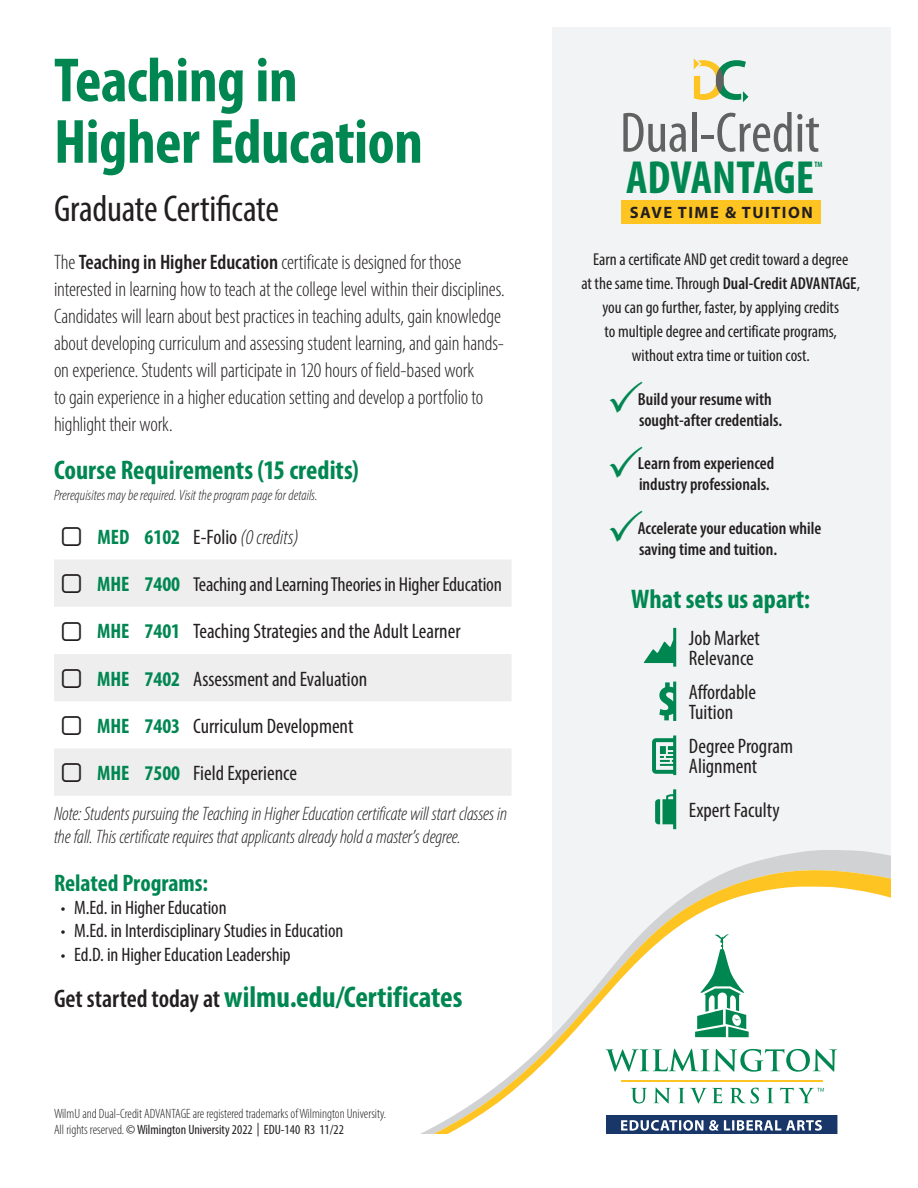
<style>
.page{position:relative;width:918px;height:1188px;background:#fff}
.page>*{position:absolute;margin:0;border:0;box-sizing:border-box;transform-origin:0 0}
.t1{font:700 condensed 63px/61.5px "Myriad Pro";letter-spacing:-.01em;color:#008751}
.t2{font:condensed 57.15px "Myriad Pro";color:#616161}
.t3{font:700 condensed 46.65px "Myriad Pro";color:#008751}
.t4{font:condensed 37.5px "Myriad Pro";letter-spacing:-.01em;color:#231f20}
.t5{font:700 condensed 30px "Myriad Pro";color:#008751}
.t6{font:700 condensed 27px "Myriad Pro";color:#008751}
.t7{font:700 condensed 24px "Myriad Pro";color:#008751}
.t8{font:300 condensed 21px/27px "Myriad Pro";letter-spacing:-.01em;color:#231f20}
.t9{font:condensed 21px/19.5px "Myriad Pro";color:#231f20}
.t10{font:italic 300 condensed 21px "Myriad Pro";color:#231f20}
.t11{font:condensed 20.25px "Myriad Pro";letter-spacing:-.01em;color:#231f20}
.t12{font:italic 300 condensed 19.5px/23.4px "Myriad Pro";letter-spacing:-.01em;color:#231f20}
.t13{font:condensed 19.5px "Myriad Pro";letter-spacing:-.005em;color:#231f20}
.t14{font:600 condensed 17.55px/21px "Myriad Pro";color:#231f20}
.t15{font:condensed 17.25px/24px "Myriad Pro";color:#231f20;text-align:center}
.t16{font:700 16.5px "Myriad Pro";letter-spacing:.09em;color:#231f20}
.t17{font:italic 300 condensed 15px "Myriad Pro";color:#231f20}
.t18{font:300 condensed 13.5px/16.2px "Myriad Pro";color:#231f20}
.t19{font:700 condensed 7.8px "Myriad Pro";color:#008751}
.s1{font-weight:600}
.s2{font-weight:700;font-style:normal;color:#008751}
.s3{font-weight:400;font-style:normal}
.s4{font-weight:700;font-size:21px;color:#008751}
.s5{font-weight:700;color:#008751}
.s6{font-weight:300}
.s7{font-weight:600;font-size:25.5px;color:#231f20}
.s8{font-weight:400}
</style>
<div class="page">
<div style="left:552px;top:27px;width:339px;height:822px;background:#f2f3f4"></div>
<div style="left:621px;top:201px;width:200px;height:23px;background:#fec422"></div>
<svg style="left:694px;top:58px;width:54px;height:44px"></svg>
<svg style="left:644px;top:628px;width:32px;height:39px"></svg>
<svg style="left:659px;top:682px;width:17px;height:39px"></svg>
<svg style="left:652px;top:735px;width:24px;height:40px"></svg>
<svg style="left:655px;top:789px;width:21px;height:40px"></svg>
<svg style="left:420px;top:849px;width:471px;height:285px"></svg>
<svg style="left:434px;top:867px;width:457px;height:267px"></svg>
<svg style="left:54px;top:560px;width:457px;height:236px;fill:#eeeeef"></svg>
<svg style="left:610px;top:381px;width:32px;height:32px"></svg>
<svg style="left:610px;top:445px;width:32px;height:32px"></svg>
<svg style="left:610px;top:510px;width:32px;height:32px"></svg>
<svg style="left:62px;top:574px;width:19px;height:19px"></svg>
<svg style="left:62px;top:622px;width:19px;height:19px"></svg>
<svg style="left:62px;top:669px;width:19px;height:19px"></svg>
<svg style="left:62px;top:716px;width:19px;height:19px"></svg>
<svg style="left:62px;top:763px;width:19px;height:19px"></svg>
<h1 class="t1" style="left:54px;top:48px;width:371px">Teaching in<br>Higher Education</h1>
<h3 class="t4" style="left:54px;top:186px;width:226px">Graduate Certificate</h3>
<p class="t8" style="left:54px;top:248px;width:452px">The <span class="s1">Teaching in Higher Education</span> certificate is designed for those interested in learning how to teach at the college level within their disciplines.<br>Candidates will learn about best practices in teaching adults, gain knowledge about developing curriculum and assessing student learning, and gain hands&shy;on experience. Students will participate in 120 hours of field-based work<br>to gain experience in a higher education setting and develop a portfolio to highlight their work.</p>
<p class="t6" style="left:54px;top:453px;width:306px">Course Requirements (15 credits)</p>
<p class="t17" style="left:54px;top:486px;width:265px">Prerequisites may be required. Visit the program page for details.</p>
<p class="t10" style="left:97px;top:524px;width:203px"><span class="s2">MED 6102</span> <span class="s3">E-Folio</span> (0 credits)</p>
<p class="t11" style="left:97px;top:572px;width:406px"><span class="s4">MHE 7400</span> Teaching and Learning Theories in Higher Education</p>
<p class="t9" style="left:97px;top:621px;width:365px"><span class="s5">MHE 7401</span> Teaching Strategies and the Adult Learner</p>
<p class="t9" style="left:97px;top:669px;width:272px"><span class="s5">MHE 7402</span> Assessment and Evaluation</p>
<p class="t9" style="left:97px;top:716px;width:258px"><span class="s5">MHE 7403</span> Curriculum Development</p>
<p class="t9" style="left:97px;top:763px;width:201px"><span class="s5">MHE 7500</span> Field Experience</p>
<p class="t12" style="left:54px;top:802px;width:455px">Note: Students pursuing the Teaching in Higher Education certificate will start classes in the fall. This certificate requires that applicants already hold a master’s degree.</p>
<p class="t7" style="left:54px;top:868px;width:156px">Related Programs:</p>
<p class="t13" style="left:61px;top:896px;width:167px"><span class="s6">•</span> M.Ed. in Higher Education</p>
<p class="t13" style="left:61px;top:919px;width:284px"><span class="s6">•</span> M.Ed. in Interdisciplinary Studies in Education</p>
<p class="t13" style="left:61px;top:943px;width:232px"><span class="s6">•</span> Ed.D. in Higher Education Leadership</p>
<h3 class="t5" style="left:54px;top:979px;width:410px"><span class="s7">Get started today at</span> wilmu.edu/Certificates</h3>
<p class="t18" style="left:54px;top:1105px;width:334px">WilmU and Dual-Credit ADVANTAGE are registered trademarks of Wilmington University.<br>All rights reserved. <span class="s8">© Wilmington University 2022 | EDU-140 R3 11/22</span></p>
<h2 class="t2" style="left:620px;top:98px;width:201px">Dual-Credit</h2>
<h3 class="t3" style="left:626px;top:148px;width:189px">ADVANTAGE</h3>
<p class="t19" style="left:815px;top:159px;width:10px">TM</p>
<p class="t16" style="left:630px;top:202px;width:184px">SAVE TIME &amp; TUITION</p>
<p class="t15" style="left:581px;top:247px;width:280px">Earn a certificate AND get credit toward a degree<br>at the same time. Through <span class="s1">Dual-Credit ADVANTAGE</span>, you can go further, faster, by applying credits<br>to multiple degree and certificate programs, without extra time or tuition cost.</p>
<p class="t14" style="left:638px;top:388px;width:146px">Build your resume with sought-after credentials.</p>
<p class="t14" style="left:638px;top:453px;width:138px">Learn from experienced industry professionals.</p>
<p class="t14" style="left:638px;top:517px;width:185px">Accelerate your education while saving time and tuition.</p>
<p class="t6" style="left:631px;top:582px;width:180px">What sets us apart:</p>
<p class="t9" style="left:689px;top:628px;width:72px">Job Market<br>Relevance</p>
<p class="t9" style="left:689px;top:682px;width:69px">Affordable<br>Tuition</p>
<p class="t9" style="left:689px;top:736px;width:106px">Degree Program<br>Alignment</p>
<p class="t9" style="left:689px;top:800px;width:92px">Expert Faculty</p>
</div>
